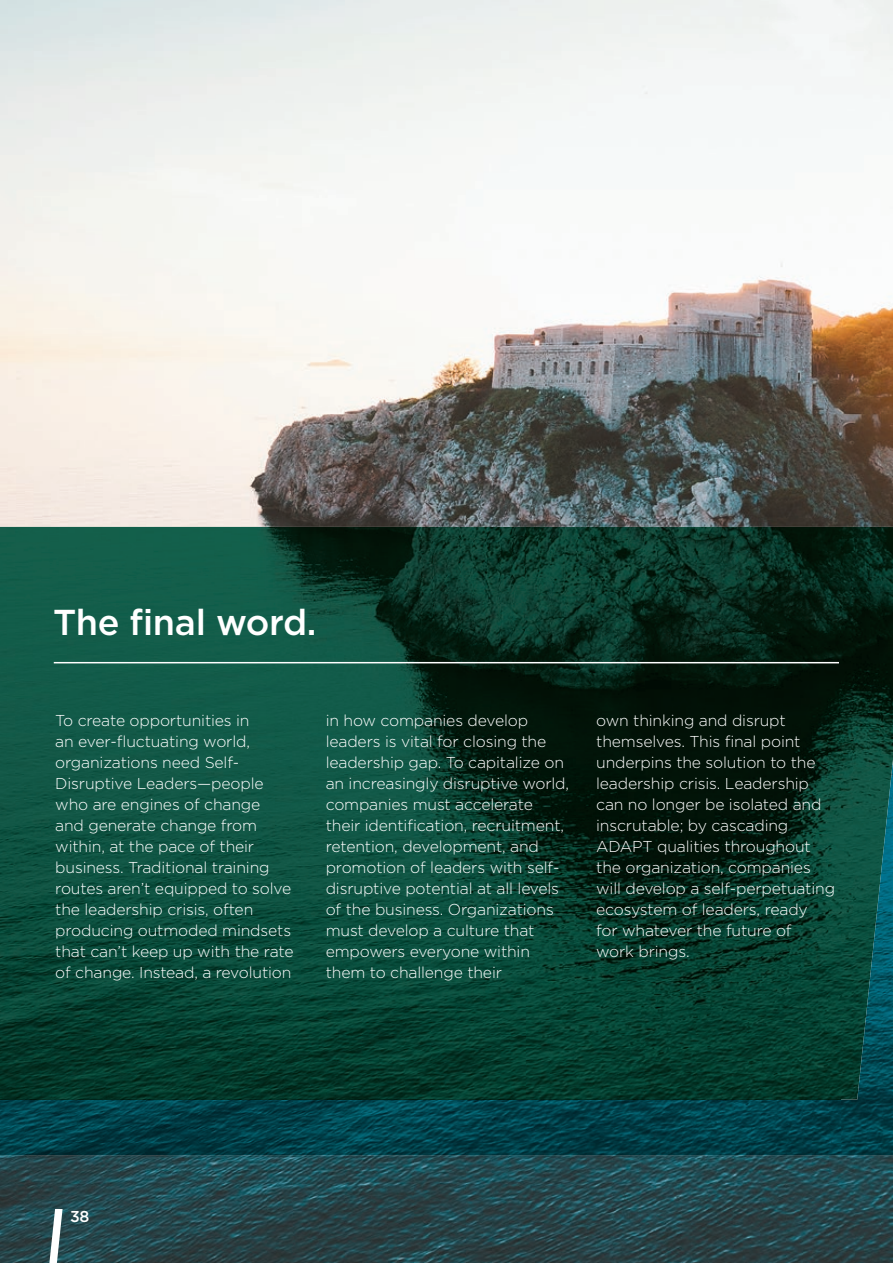
<style>
.page{position:relative;width:893px;height:1263px;background:#fff}
.page>*{position:absolute;margin:0;border:0;box-sizing:border-box;transform-origin:0 0}
.t1{font:500 36px "Gotham";letter-spacing:-.01em;color:#fff}
.t2{font:300 15.75px/21px "Gotham";letter-spacing:-.01em;color:#fff}
.t3{font:500 15.75px "Gotham";color:#fff}
</style>
<div class="page">
<img style="left:0;top:0;width:893px;height:1263px">
<img style="left:0;top:527px;width:893px;height:572px">
<img style="left:841px;top:765px;width:52px;height:390px">
<img style="left:0;top:1100px;width:841px;height:55px">
<img style="left:840px;top:765px;width:52px;height:334px">
<img style="left:0;top:1099px;width:841px;height:1px">
<hr style="left:54px;top:662px;width:785px;height:1px;background:#fff">
<svg style="left:43px;top:1201px;width:24px;height:62px"></svg>
<h1 class="t1" style="left:53px;top:599px;width:265px">The final word.</h1>
<p class="t2" style="left:55px;top:709px;width:240px">To create opportunities in<br>an ever-fluctuating world, organizations need Self-<br>Disruptive Leaders—people who are engines of change<br>and generate change from within, at the pace of their business. Traditional training routes aren’t equipped to solve the leadership crisis, often producing outmoded mindsets that can’t keep up with the rate of change. Instead, a revolution</p>
<p class="t2" style="left:326px;top:709px;width:245px">in how companies develop leaders is vital for closing the leadership gap. To capitalize on an increasingly disruptive world, companies must accelerate their identification, recruitment, retention, development, and promotion of leaders with self&shy;disruptive potential at all levels of the business. Organizations must develop a culture that empowers everyone within them to challenge their</p>
<p class="t2" style="left:596px;top:709px;width:240px">own thinking and disrupt themselves. This final point underpins the solution to the leadership crisis. Leadership can no longer be isolated and inscrutable; by cascading<br>ADAPT qualities throughout the organization, companies will develop a self-perpetuating ecosystem of leaders, ready<br>for whatever the future of<br>work brings.</p>
<p class="t3" style="left:70px;top:1206px;width:21px">38</p>
</div>
